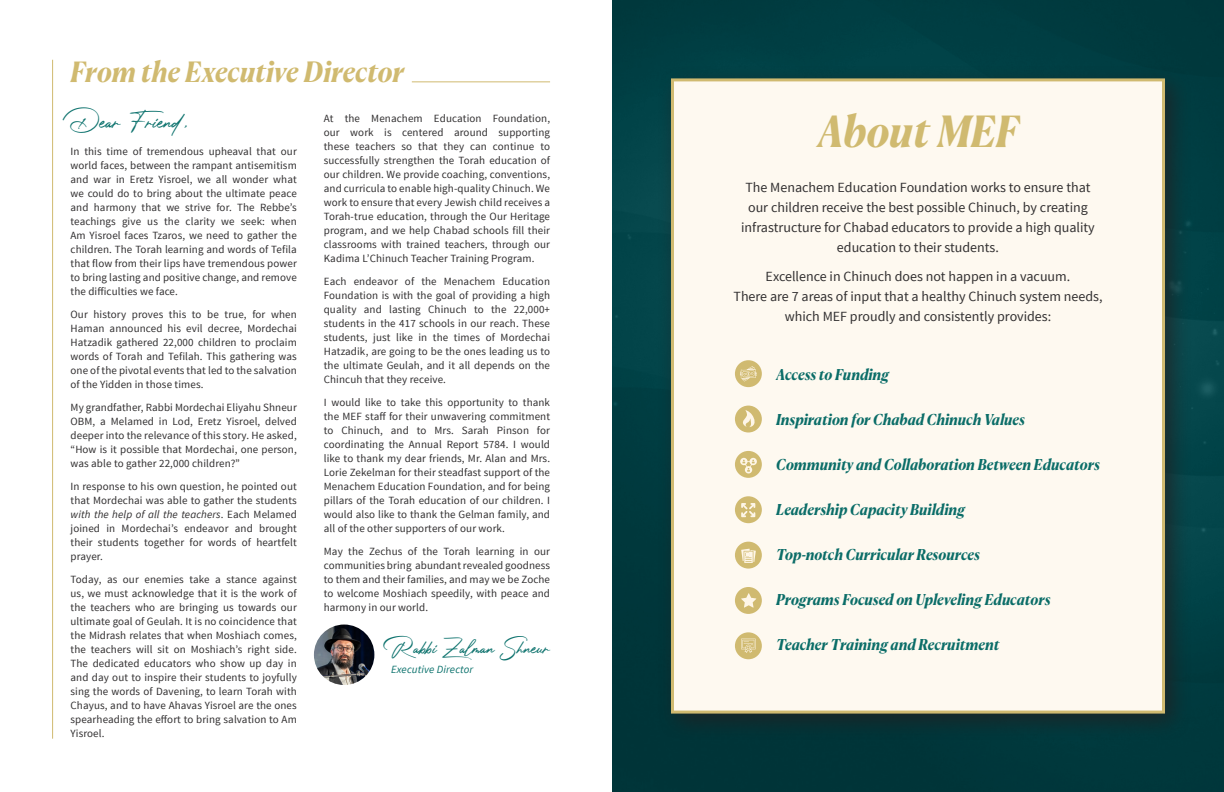
<style>
.page{position:relative;width:1224px;height:792px;background:#fff}
.page>*{position:absolute;margin:0;border:0;box-sizing:border-box;transform-origin:0 0}
.t1{font:italic 700 43px "Canela Deck";color:#d0ba70}
.t2{font:italic 700 28px "Canela Deck";color:#d0ba70}
.t3{font:26px "Photograph Signature";letter-spacing:.01em;color:#0c726d}
.t4{font:23px "Photograph Signature";letter-spacing:.01em;color:#0c726d}
.t5{font:italic 700 15px "Canela Deck";color:#0b6d68}
.t6{font:14px/20px "Source Sans Pro";color:#312f30;text-align:center}
.t7{font:11px/14px "Source Sans Pro";letter-spacing:.01em;color:#312f30;text-align:justify}
.t8{font:italic 11px "Source Sans Pro";letter-spacing:.01em;color:#0c726d}
.s1{font-style:italic}
</style>
<div class="page">
<img style="left:314px;top:625px;width:60px;height:60px;border-radius:30px">
<hr style="left:52px;top:60px;width:1px;height:679px;background:#d0ba70">
<hr style="left:412px;top:81px;width:138px;height:1px;background:#d0ba70">
<img style="left:612px;top:0;width:612px;height:792px">
<div style="left:658px;top:65px;width:534px;height:676px;background:#231f20;opacity:.75"></div>
<div style="left:671px;top:78px;width:494px;height:636px;background:#fef9f0;border:3px solid #d0ba70"></div>
<div style="left:735px;top:360px;width:27px;height:27px;background:#d0ba70;border-radius:50%"></div>
<div style="left:735px;top:406px;width:27px;height:26px;background:#d0ba70;border-radius:50%"></div>
<div style="left:735px;top:451px;width:27px;height:27px;background:#d0ba70;border-radius:50%"></div>
<div style="left:735px;top:496px;width:27px;height:27px;background:#d0ba70;border-radius:50%"></div>
<div style="left:735px;top:542px;width:27px;height:27px;background:#d0ba70;border-radius:50%"></div>
<div style="left:735px;top:587px;width:27px;height:27px;background:#d0ba70;border-radius:50%"></div>
<div style="left:735px;top:632px;width:27px;height:27px;background:#d0ba70;border-radius:50%"></div>
<svg style="left:740px;top:366px;width:17px;height:15px"></svg>
<svg style="left:743px;top:410px;width:12px;height:17px"></svg>
<svg style="left:740px;top:458px;width:17px;height:16px"></svg>
<svg style="left:741px;top:639px;width:15px;height:14px"></svg>
<svg style="left:741px;top:593px;width:15px;height:15px"></svg>
<svg style="left:741px;top:549px;width:15px;height:14px"></svg>
<svg style="left:741px;top:503px;width:14px;height:14px"></svg>
<p class="t2" style="left:71px;top:47px;width:335px">From the Executive Director</p>
<p class="t3" style="left:71px;top:98px;width:123px">Dear Friend,</p>
<p class="t7" style="left:71px;top:145px;width:228px">In this time of tremendous upheaval that our world faces, between the rampant antisemitism and war in Eretz Yisroel, we all wonder what we could do to bring about the ultimate peace and harmony that we strive for. The Rebbe’s teachings give us the clarity we seek: when Am Yisroel faces Tzaros, we need to gather the children. The Torah learning and words of Tefila that flow from their lips have tremendous power to bring lasting and positive change, and remove the difficulties we face.</p>
<p class="t7" style="left:71px;top:308px;width:228px">Our history proves this to be true, for when Haman announced his evil decree, Mordechai Hatzadik gathered 22,000 children to proclaim words of Torah and Tefilah. This gathering was one of the pivotal events that led to the salvation of the Yidden in those times.</p>
<p class="t7" style="left:71px;top:401px;width:228px">My grandfather, Rabbi Mordechai Eliyahu Shneur OBM, a Melamed in Lod, Eretz Yisroel, delved deeper into the relevance of this story. He asked, “How is it possible that Mordechai, one person, was able to gather 22,000 children?”</p>
<p class="t7" style="left:71px;top:480px;width:228px">In response to his own question, he pointed out that Mordechai was able to gather the students <span class="s1">with the help of all the teachers</span>. Each Melamed joined in Mordechai’s endeavor and brought their students together for words of heartfelt prayer.</p>
<p class="t7" style="left:71px;top:573px;width:228px">Today, as our enemies take a stance against us, we must acknowledge that it is the work of the teachers who are bringing us towards our ultimate goal of Geulah. It is no coincidence that the Midrash relates that when Moshiach comes, the teachers will sit on Moshiach’s right side.<br>The dedicated educators who show up day in and day out to inspire their students to joyfully sing the words of Davening, to learn Torah with Chayus, and to have Ahavas Yisroel are the ones spearheading the effort to bring salvation to Am Yisroel.</p>
<p class="t7" style="left:324px;top:112px;width:228px">At the Menachem Education Foundation, our work is centered around supporting these teachers so that they can continue to successfully strengthen the Torah education of our children. We provide coaching, conventions, and curricula to enable high-quality Chinuch. We work to ensure that every Jewish child receives a Torah-true education, through the Our Heritage program, and we help Chabad schools fill their classrooms with trained teachers, through our Kadima L’Chinuch Teacher Training Program.</p>
<p class="t7" style="left:324px;top:275px;width:228px">Each endeavor of the Menachem Education Foundation is with the goal of providing a high quality and lasting Chinuch to the 22,000+ students in the 417 schools in our reach. These students, just like in the times of Mordechai Hatzadik, are going to be the ones leading us to the ultimate Geulah, and it all depends on the Chincuh that they receive.</p>
<p class="t7" style="left:324px;top:396px;width:228px">I would like to take this opportunity to thank the MEF staff for their unwavering commitment to Chinuch, and to Mrs. Sarah Pinson for coordinating the Annual Report 5784. I would like to thank my dear friends, Mr. Alan and Mrs.<br>Lorie Zekelman for their steadfast support of the Menachem Education Foundation, and for being pillars of the Torah education of our children. I would also like to thank the Gelman family, and all of the other supporters of our work.</p>
<p class="t7" style="left:324px;top:545px;width:228px">May the Zechus of the Torah learning in our communities bring abundant revealed goodness to them and their families, and may we be Zoche to welcome Moshiach speedily, with peace and harmony in our world.</p>
<p class="t4" style="left:391px;top:627px;width:160px">Rabbi Zalman Shneur</p>
<p class="t8" style="left:391px;top:663px;width:84px">Executive Director</p>
<p class="t1" style="left:817px;top:94px;width:203px">About MEF</p>
<p class="t6" style="left:741px;top:178px;width:355px">The Menachem Education Foundation works to ensure that our children receive the best possible Chinuch, by creating infrastructure for Chabad educators to provide a high quality education to their students.</p>
<p class="t6" style="left:734px;top:267px;width:370px">Excellence in Chinuch does not happen in a vacuum.<br>There are 7 areas of input that a healthy Chinuch system needs, which MEF proudly and consistently provides:</p>
<p class="t5" style="left:776px;top:362px;width:115px">Access to Funding</p>
<p class="t5" style="left:776px;top:407px;width:250px">Inspiration for Chabad Chinuch Values</p>
<p class="t5" style="left:776px;top:452px;width:325px">Community and Collaboration Between Educators</p>
<p class="t5" style="left:776px;top:497px;width:190px">Leadership Capacity Building</p>
<p class="t5" style="left:776px;top:542px;width:205px">Top-notch Curricular Resources</p>
<p class="t5" style="left:776px;top:587px;width:276px">Programs Focused on Upleveling Educators</p>
<p class="t5" style="left:776px;top:632px;width:225px">Teacher Training and Recruitment</p>
</div>
